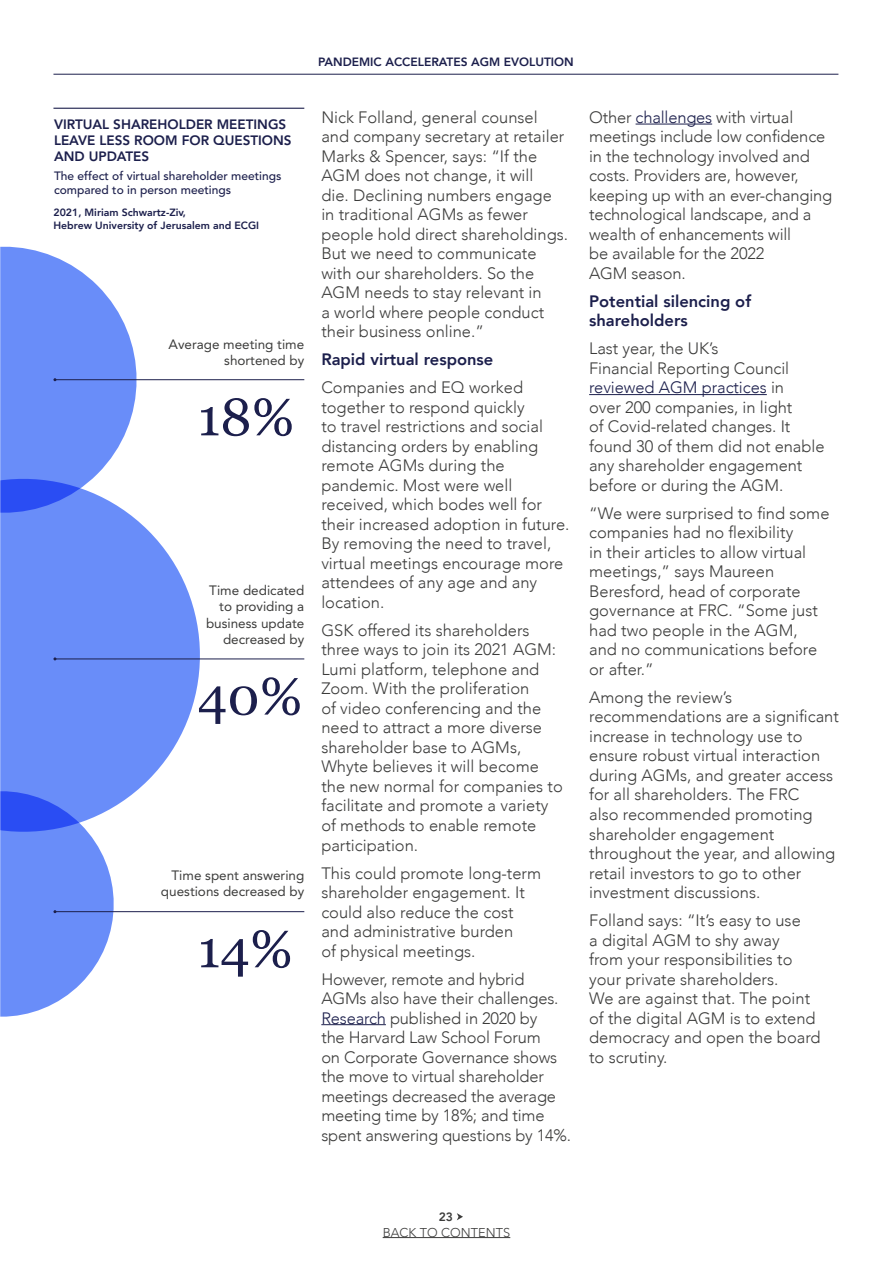
<style>
.page{position:relative;width:893px;height:1263px;background:#fff}
.page>*{position:absolute;margin:0;border:0;box-sizing:border-box;transform-origin:0 0}
.t1{font:52.5px "Georgia";color:#1c1f4c}
.t2{font:300 16.5px/19.5px "Avenir";color:#3c3c3b}
.t3{font:800 16.5px/19.5px "Avenir";color:#1c1f4c}
.t4{font:13.5px/16.2px "Avenir LT Pro";color:#3c3c3b;text-align:right}
.t5{font:800 13.5px/16.2px "Avenir LT Pro";color:#1c1f4c}
.t6{font:300 12.75px "Avenir";letter-spacing:.005em;color:#3c3c3b}
.t7{font:500 12px/14.4px "Avenir LT Pro";color:#1c1f4c}
.t8{font:800 12px "Avenir";color:#1c1f4c}
.t9{font:800 12px "Avenir";color:#3c3c3b}
.t10{font:800 10.5px/12.6px "Avenir";color:#1c1f4c}
.s1{color:#1c1f4c}
</style>
<div class="page">
<hr style="left:53px;top:74px;width:785px;height:1px;background:#1c1f4c">
<svg style="left:0;top:526px;width:217px;height:274px;fill:#698df9"></svg>
<hr style="left:321px;top:1024px;width:65px;height:1px;background:#1c1f4c">
<hr style="left:636px;top:124px;width:76px;height:1px;background:#1c1f4c">
<hr style="left:589px;top:394px;width:178px;height:1px;background:#1c1f4c">
<hr style="left:55px;top:379px;width:249px;height:1px;background:#1c1f4c">
<svg style="left:0;top:246px;width:150px;height:280px"></svg>
<hr style="left:55px;top:658px;width:249px;height:1px;background:#1c1f4c">
<hr style="left:55px;top:911px;width:249px;height:1px;background:#1c1f4c">
<svg style="left:0;top:780px;width:125px;height:237px"></svg>
<hr style="left:53px;top:108px;width:251px;height:1px;background:#1c1f4c">
<hr style="left:383px;top:1237px;width:127px;height:1px;background:#3c3c3b">
<svg style="left:457px;top:1213px;width:6px;height:7px"></svg>
<p class="t8" style="left:318px;top:52px;width:257px">PANDEMIC ACCELERATES AGM EVOLUTION</p>
<p class="t5" style="left:54px;top:116px;width:239px">VIRTUAL SHAREHOLDER MEETINGS<br>LEAVE LESS ROOM FOR QUESTIONS<br>AND UPDATES</p>
<p class="t7" style="left:54px;top:168px;width:229px">The effect of virtual shareholder meetings compared to in person meetings</p>
<p class="t10" style="left:53px;top:206px;width:207px">2021, Miriam Schwartz-Ziv,<br>Hebrew University of Jerusalem and ECGI</p>
<p class="t4" style="left:169px;top:336px;width:137px">Average meeting time shortened by</p>
<h1 class="t1" style="left:198px;top:379px;width:98px">18%</h1>
<p class="t4" style="left:206px;top:582px;width:100px">Time dedicated to providing a business update decreased by</p>
<h1 class="t1" style="left:198px;top:658px;width:106px">40%</h1>
<p class="t4" style="left:161px;top:867px;width:145px">Time spent answering questions decreased by</p>
<h1 class="t1" style="left:198px;top:911px;width:97px">14%</h1>
<p class="t2" style="left:321px;top:107px;width:248px">Nick Folland, general counsel and company secretary at retailer<br>Marks &amp; Spencer, says: “If the<br>AGM does not change, it will<br>die. Declining numbers engage in traditional AGMs as fewer people hold direct shareholdings.<br>But we need to communicate with our shareholders. So the<br>AGM needs to stay relevant in<br>a world where people conduct their business online.”</p>
<p class="t3" style="left:321px;top:350px;width:174px">Rapid virtual response</p>
<p class="t2" style="left:321px;top:378px;width:250px">Companies and EQ worked together to respond quickly<br>to travel restrictions and social distancing orders by enabling remote AGMs during the pandemic. Most were well received, which bodes well for their increased adoption in future.<br>By removing the need to travel, virtual meetings encourage more attendees of any age and any location.</p>
<p class="t2" style="left:321px;top:620px;width:243px">GSK offered its shareholders three ways to join its 2021 AGM:<br>Lumi platform, telephone and<br>Zoom. With the proliferation<br>of video conferencing and the need to attract a more diverse shareholder base to AGMs,<br>Whyte believes it will become the new normal for companies to facilitate and promote a variety of methods to enable remote participation.</p>
<p class="t2" style="left:321px;top:863px;width:221px">This could promote long-term shareholder engagement. It could also reduce the cost and administrative burden<br>of physical meetings.</p>
<p class="t2" style="left:321px;top:969px;width:251px">However, remote and hybrid<br>AGMs also have their challenges.<br><span class="s1">Research</span> published in 2020 by<br>the Harvard Law School Forum<br>on Corporate Governance shows the move to virtual shareholder meetings decreased the average meeting time by 18%; and time spent answering questions by 14%.</p>
<p class="t2" style="left:589px;top:107px;width:245px">Other <span class="s1">challenges</span> with virtual meetings include low confidence in the technology involved and costs. Providers are, however, keeping up with an ever-changing technological landscape, and a wealth of enhancements will<br>be available for the 2022<br>AGM season.</p>
<p class="t3" style="left:589px;top:291px;width:163px">Potential silencing of shareholders</p>
<p class="t2" style="left:589px;top:339px;width:237px">Last year, the UK’s<br>Financial Reporting Council <span class="s1">reviewed AGM practices</span> in<br>over 200 companies, in light<br>of Covid-related changes. It found 30 of them did not enable any shareholder engagement before or during the AGM.</p>
<p class="t2" style="left:589px;top:503px;width:242px">“We were surprised to find some companies had no flexibility<br>in their articles to allow virtual meetings,” says Maureen<br>Beresford, head of corporate governance at FRC. “Some just had two people in the AGM, and no communications before or after.”</p>
<p class="t2" style="left:589px;top:687px;width:251px">Among the review’s recommendations are a significant increase in technology use to ensure robust virtual interaction during AGMs, and greater access for all shareholders. The FRC<br>also recommended promoting shareholder engagement throughout the year, and allowing retail investors to go to other investment discussions.</p>
<p class="t2" style="left:589px;top:910px;width:233px">Folland says: “It’s easy to use<br>a digital AGM to shy away<br>from your responsibilities to your private shareholders.<br>We are against that. The point of the digital AGM is to extend democracy and open the board to scrutiny.</p>
<p class="t9" style="left:439px;top:1207px;width:16px">23</p>
<p class="t6" style="left:383px;top:1225px;width:129px">BACK TO CONTENTS</p>
</div>
